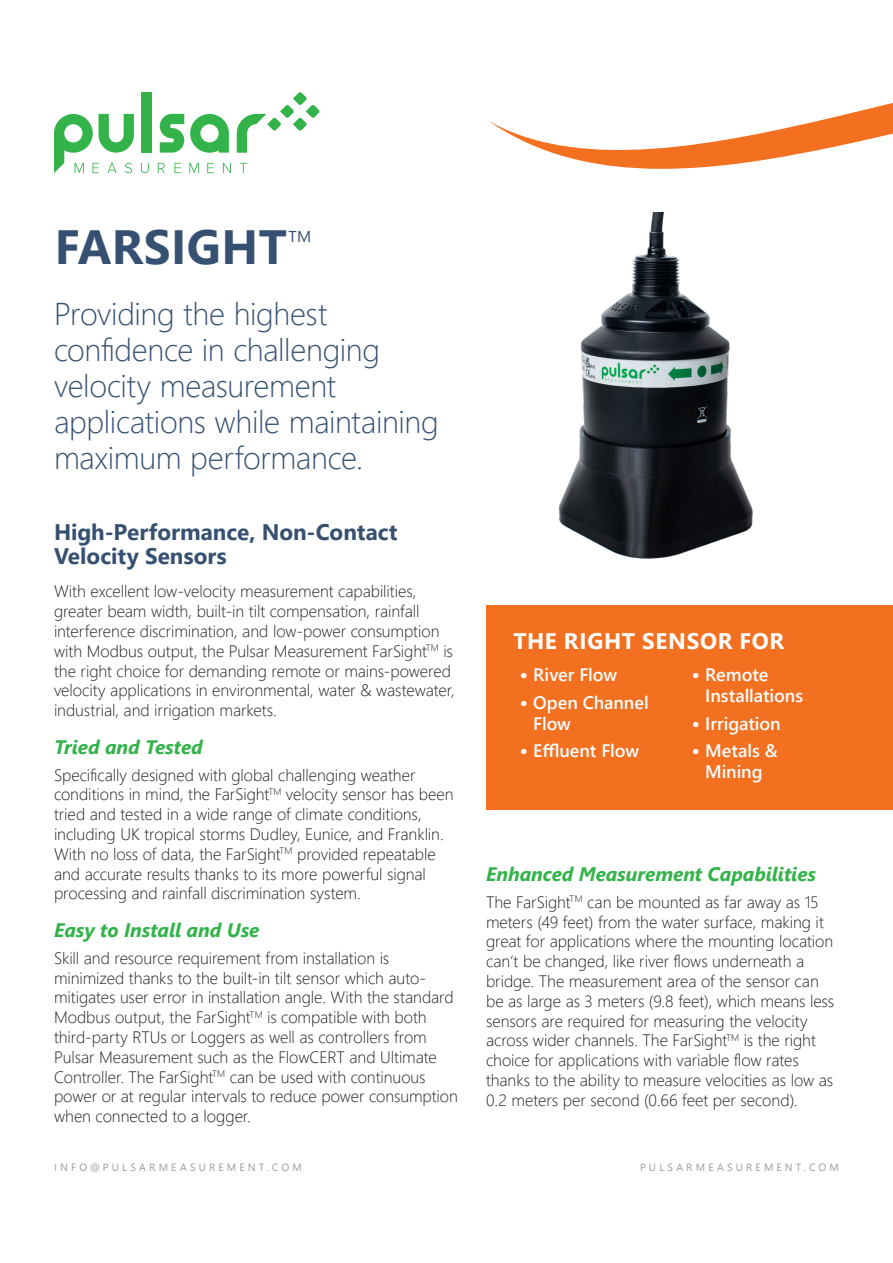
<style>
.page{position:relative;width:893px;height:1263px;background:#fff}
.page>*{position:absolute;margin:0;border:0;box-sizing:border-box;transform-origin:0 0}
.Product_Name{font:700 48px "Segoe UI";letter-spacing:.01em;color:#365072}
.Feature{font:300 31.5px/36px "Segoe UI";letter-spacing:-.01em;color:#365072}
.Header_1{font:700 22.5px/24px "Segoe UI";color:#365072}
.Orange_Box_Header{font:700 22.5px "Segoe UI";letter-spacing:.03em;color:#fff}
.Header_2{font:italic 700 19.5px "Segoe UI";letter-spacing:-.005em;color:#33b34a}
.t1{font:600 18px/21px "Segoe UI";letter-spacing:-.005em;color:#fff}
.Body{font:300 16.5px/19.8px "Segoe UI";letter-spacing:-.005em;color:#231f20}
.Product_Name-2{font:15.75px "Segoe UI";color:#365072}
.t2{font:10.5px "Segoe UI";letter-spacing:.3em;color:#9c9ca0}
.s1{font-family:"Proxima Nova";font-weight:700;font-size:22.5px}
</style>
<div class="page">
<svg style="left:489px;top:103px;width:404px;height:66px"></svg>
<div style="left:142px;top:92px;width:10px;height:61px;background:#33b34a"></div>
<svg style="left:160px;top:114px;width:24px;height:39px"></svg>
<svg style="left:190px;top:114px;width:39px;height:39px"></svg>
<svg style="left:237px;top:92px;width:82px;height:61px"></svg>
<svg style="left:54px;top:114px;width:80px;height:59px"></svg>
<svg style="left:141px;top:163px;width:8px;height:10px"></svg>
<svg style="left:158px;top:163px;width:7px;height:10px"></svg>
<svg style="left:174px;top:163px;width:7px;height:10px"></svg>
<svg style="left:189px;top:163px;width:10px;height:10px"></svg>
<svg style="left:207px;top:163px;width:7px;height:10px"></svg>
<svg style="left:223px;top:163px;width:8px;height:10px"></svg>
<svg style="left:240px;top:163px;width:7px;height:10px"></svg>
<img style="left:558px;top:212px;width:195px;height:347px">
<div style="left:486px;top:641px;width:407px;height:169px;background:#f37021"></div>
<div style="left:486px;top:605px;width:407px;height:44px;background:#f37021"></div>
<p class="Product_Name" style="left:55px;top:202px;width:233px">FARSIGHT</p>
<p class="Product_Name-2" style="left:288px;top:222px;width:24px">TM</p>
<p class="Feature" style="left:54px;top:293px;width:386px">Providing the highest confidence in challenging velocity measurement applications while maintaining maximum performance.</p>
<p class="Header_1" style="left:54px;top:518px;width:345px">High-Performance, Non-Contact<br>Velocity Sensors</p>
<p class="Body" style="left:54px;top:580px;width:402px">With excellent low-velocity measurement capabilities, greater beam width, built-in tilt compensation, rainfall interference discrimination, and low-power consumption with Modbus output, the Pulsar Measurement FarSight<sup>TM</sup> is the right choice for demanding remote or mains-powered velocity applications in environmental, water &amp; wastewater, industrial, and irrigation markets.</p>
<p class="Header_2" style="left:54px;top:729px;width:150px">Tried and Tested</p>
<p class="Body" style="left:54px;top:763px;width:401px">Specifically designed with global challenging weather conditions in mind, the FarSight<sup>TM</sup> velocity sensor has been tried and tested in a wide range of climate conditions, including UK tropical storms Dudley, Eunice, and Franklin.<br>With no loss of data, the FarSight<sup>TM</sup> provided repeatable and accurate results thanks to its more powerful signal processing and rainfall discrimination system.</p>
<p class="Header_2" style="left:54px;top:912px;width:207px">Easy to Install and Use</p>
<p class="Body" style="left:54px;top:946px;width:405px">Skill and resource requirement from installation is minimized thanks to the built-in tilt sensor which auto&shy;mitigates user error in installation angle. With the standard Modbus output, the FarSight<sup>TM</sup> is compatible with both third-party RTUs or Loggers as well as controllers from Pulsar Measurement such as the FlowCERT and Ultimate Controller. The FarSight<sup>TM</sup> can be used with continuous power or at regular intervals to reduce power consumption when connected to a logger.</p>
<p class="Orange_Box_Header" style="left:513px;top:619px;width:272px">THE RIGHT SENSOR FOR</p>
<p class="t1" style="left:520px;top:662px;width:99px"><span class="s1">•</span> River Flow</p>
<p class="t1" style="left:533px;top:690px;width:117px;text-indent:-14px"><span class="s1">•</span> Open Channel<br>Flow</p>
<p class="t1" style="left:520px;top:739px;width:121px"><span class="s1">•</span> Effluent Flow</p>
<p class="t1" style="left:705px;top:662px;width:99px;text-indent:-14px"><span class="s1">•</span> Remote<br>Installations</p>
<p class="t1" style="left:692px;top:711px;width:90px"><span class="s1">•</span> Irrigation</p>
<p class="t1" style="left:692px;top:739px;width:87px;text-align:center"><span class="s1">•</span> Metals &amp;<br>Mining</p>
<p class="Header_2" style="left:486px;top:856px;width:332px">Enhanced Measurement Capabilities</p>
<p class="Body" style="left:486px;top:890px;width:350px">The FarSight<sup>TM</sup> can be mounted as far away as 15 meters (49 feet) from the water surface, making it great for applications where the mounting location can’t be changed, like river flows underneath a bridge. The measurement area of the sensor can be as large as 3 meters (9.8 feet), which means less sensors are required for measuring the velocity across wider channels. The FarSight<sup>TM</sup> is the right choice for applications with variable flow rates thanks to the ability to measure velocities as low as 0.2 meters per second (0.66 feet per second).</p>
<p class="t2" style="left:54px;top:1157px;width:249px">INFO@PULSARMEASUREMENT.COM</p>
<p class="t2" style="left:640px;top:1157px;width:200px">PULSARMEASUREMENT.COM</p>
</div>
